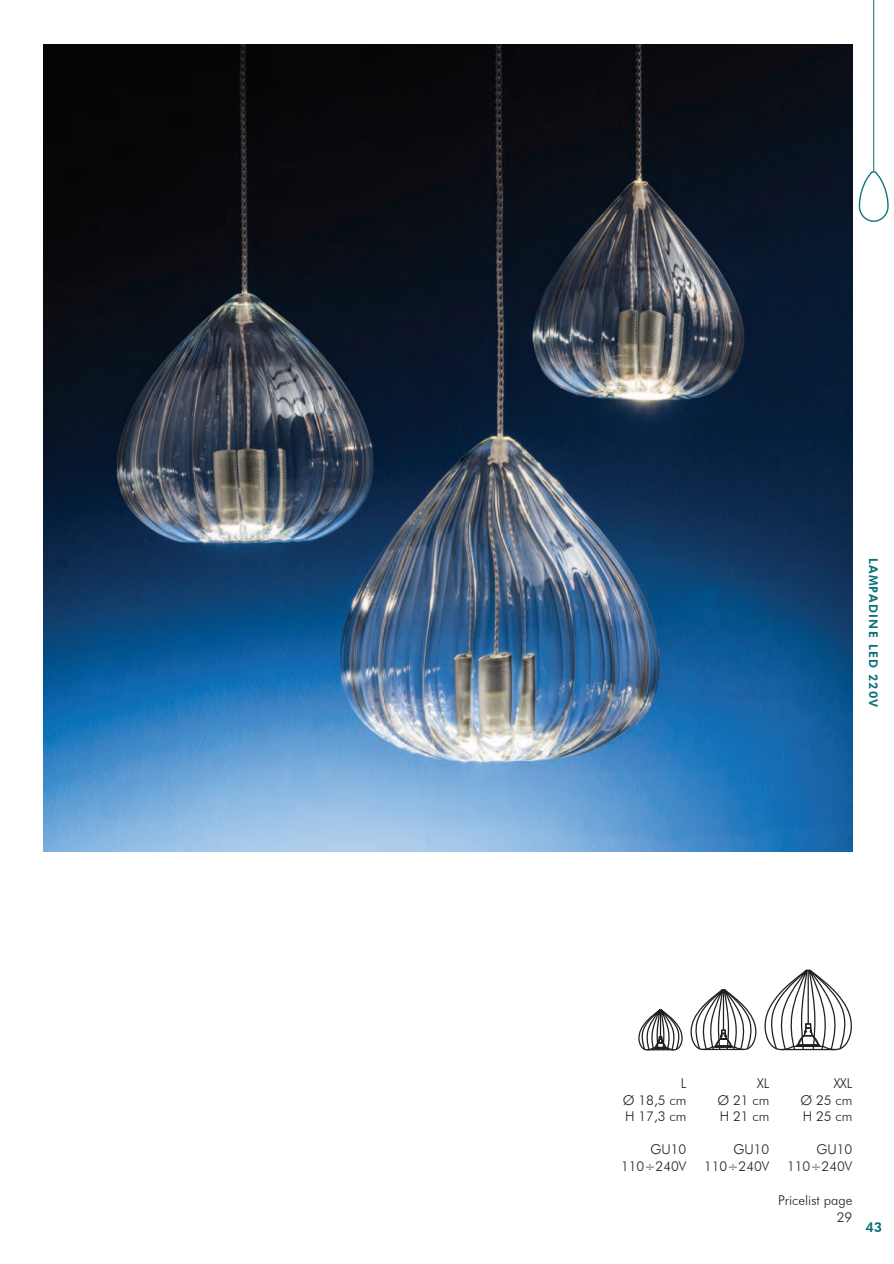
<style>
.page{position:relative;width:894px;height:1264px;background:#fff}
.page>*{position:absolute;margin:0;border:0;box-sizing:border-box;transform-origin:0 0}
.t1{font:300 13.5px/16.5px "Futura BT";color:#231f20;text-align:right}
.t2{font:800 13.5px "Futura BT";color:#097075}
.t3{font:800 12px "Futura BT";letter-spacing:.1em;color:#097075}
</style>
<div class="page">
<hr style="left:872px;top:0;width:1px;height:171px;background:#097075">
<svg style="left:858px;top:170px;width:31px;height:52px"></svg>
<img style="left:44px;top:44px;width:808px;height:808px">
<svg style="left:638px;top:969px;width:214px;height:82px"></svg>
<hr style="left:722px;top:990px;width:1px;height:40px;background:#231f20">
<p class="t3" style="left:877px;top:558px;width:151px;rotate:90deg">LAMPADINE LED 220V</p>
<p class="t1" style="left:622px;top:1076px;width:65px;text-align:justify;text-indent:58px">L Ø 18,5 cm H 17,3 cm</p>
<p class="t1" style="left:620px;top:1142px;width:67px">GU10<br>110÷240V</p>
<p class="t1" style="left:717px;top:1076px;width:53px;text-align:justify;text-indent:40px">XL Ø 21 cm H 21 cm</p>
<p class="t1" style="left:703px;top:1142px;width:67px">GU10<br>110÷240V</p>
<p class="t1" style="left:800px;top:1076px;width:53px;text-align:justify;text-indent:33px">XXL Ø 25 cm H 25 cm</p>
<p class="t1" style="left:786px;top:1142px;width:67px">GU10<br>110÷240V</p>
<p class="t1" style="left:777px;top:1193px;width:76px">Pricelist page<br>29</p>
<p class="t2" style="left:865px;top:1222px;width:18px">43</p>
</div>
